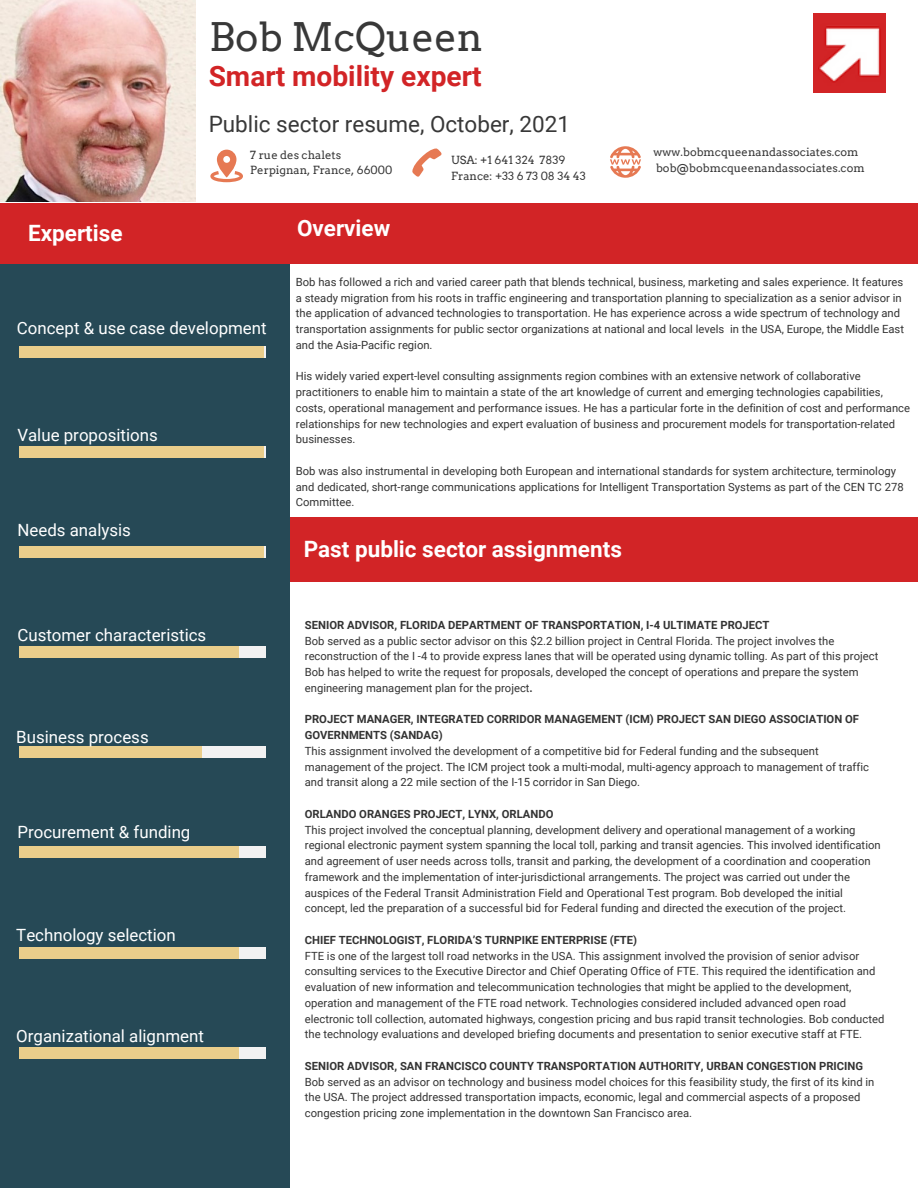
<style>
.page{position:relative;width:918px;height:1188px;background:#fff}
.page>*{position:absolute;margin:0;border:0;box-sizing:border-box;transform-origin:0 0}
.t1{font:39.3px "Arvo";color:#383838}
.t2{font:700 28.2px "Roboto";color:#d22426}
.t3{font:700 22.5px "Roboto";color:#fff}
.t4{font:22.5px "Roboto";color:#383838}
.t5{font:16.8px "Roboto";color:#fff}
.t6{font:11.25px/15.8px "Roboto";color:#333}
.t7{font:700 11.25px/15.8px "Roboto";color:#333}
.t8{font:11.25px/15.8px "Arvo";color:#383838}
.s1{font-weight:700}
</style>
<div class="page">
<div style="left:263px;top:204px;width:655px;height:60px;background:#d22426"></div>
<div style="left:280px;top:518px;width:638px;height:64px;background:#d22426"></div>
<div style="left:0;top:210px;width:289px;height:978px;background:#264956"></div>
<div style="left:0;top:204px;width:299px;height:60px;background:#d22426"></div>
<svg style="left:210px;top:150px;width:33px;height:32px"></svg>
<svg style="left:412px;top:148px;width:30px;height:29px"></svg>
<svg style="left:610px;top:146px;width:31px;height:32px"></svg>
<div style="left:19px;top:346px;width:247px;height:12px;background:#eace8b"></div>
<div style="left:19px;top:447px;width:247px;height:11px;background:#eace8b"></div>
<div style="left:19px;top:547px;width:247px;height:11px;background:#eace8b"></div>
<div style="left:19px;top:647px;width:221px;height:11px;background:#eace8b"></div>
<div style="left:19px;top:747px;width:184px;height:11px;background:#eace8b"></div>
<div style="left:19px;top:847px;width:221px;height:11px;background:#eace8b"></div>
<div style="left:19px;top:947px;width:221px;height:11px;background:#eace8b"></div>
<div style="left:19px;top:1047px;width:221px;height:11px;background:#eace8b"></div>
<svg style="left:264px;top:346px;width:2px;height:12px"></svg>
<svg style="left:264px;top:447px;width:2px;height:11px"></svg>
<svg style="left:264px;top:547px;width:2px;height:11px"></svg>
<div style="left:240px;top:647px;width:26px;height:11px;background:#f2f2f2"></div>
<div style="left:203px;top:747px;width:63px;height:11px;background:#f2f2f2"></div>
<div style="left:240px;top:847px;width:26px;height:11px;background:#f2f2f2"></div>
<div style="left:240px;top:947px;width:26px;height:11px;background:#f2f2f2"></div>
<div style="left:240px;top:1047px;width:26px;height:11px;background:#f2f2f2"></div>
<img style="left:0;top:0;width:196px;height:201px">
<img style="left:813px;top:14px;width:72px;height:78px">
<h1 class="t1" style="left:209px;top:13px;width:275px">Bob McQueen</h1>
<h2 class="t2" style="left:209px;top:56px;width:274px">Smart mobility expert</h2>
<h3 class="t3" style="left:28px;top:217px;width:96px">Expertise</h3>
<h3 class="t4" style="left:209px;top:108px;width:363px">Public sector resume, October, 2021</h3>
<p class="t8" style="left:250px;top:147px;width:144px">7 rue des chalets<br>Perpignan, France, 66000</p>
<p class="t8" style="left:451px;top:152px;width:136px">USA: +1 641 324 7839<br>France: +33 6 73 08 34 43</p>
<h3 class="t3" style="left:297px;top:212px;width:95px">Overview</h3>
<p class="t8" style="left:654px;top:144px;width:206px">www.bobmcqueenandassociates.com</p>
<p class="t8" style="left:656px;top:160px;width:210px">bob@bobmcqueenandassociates.com</p>
<h3 class="t5" style="left:17px;top:316px;width:251px">Concept &amp; use case development</h3>
<h3 class="t5" style="left:17px;top:423px;width:142px">Value propositions</h3>
<h3 class="t5" style="left:17px;top:518px;width:115px">Needs analysis</h3>
<h3 class="t5" style="left:17px;top:624px;width:190px">Customer characteristics</h3>
<h3 class="t5" style="left:16px;top:725px;width:134px">Business process</h3>
<h3 class="t5" style="left:17px;top:820px;width:175px">Procurement &amp; funding</h3>
<h3 class="t5" style="left:16px;top:923px;width:161px">Technology selection</h3>
<h3 class="t5" style="left:16px;top:1024px;width:189px">Organizational alignment</h3>
<p class="t6" style="left:296px;top:273px;width:610px">Bob has followed a rich and varied career path that blends technical, business, marketing and sales experience. It features a steady migration from his roots in traffic engineering and transportation planning to specialization as a senior advisor in the application of advanced technologies to transportation. He has experience across a wide spectrum of technology and transportation assignments for public sector organizations at national and local levels in the USA, Europe, the Middle East and the Asia-Pacific region.</p>
<p class="t6" style="left:296px;top:368px;width:616px">His widely varied expert-level consulting assignments region combines with an extensive network of collaborative practitioners to enable him to maintain a state of the art knowledge of current and emerging technologies capabilities, costs, operational management and performance issues. He has a particular forte in the definition of cost and performance relationships for new technologies and expert evaluation of business and procurement models for transportation-related businesses.</p>
<p class="t6" style="left:296px;top:462px;width:609px">Bob was also instrumental in developing both European and international standards for system architecture, terminology and dedicated, short-range communications applications for Intelligent Transportation Systems as part of the CEN TC 278<br>Committee.</p>
<h3 class="t3" style="left:304px;top:533px;width:320px">Past public sector assignments</h3>
<p class="t7" style="left:305px;top:617px;width:466px">SENIOR ADVISOR, FLORIDA DEPARTMENT OF TRANSPORTATION, I-4 ULTIMATE PROJECT</p>
<p class="t6" style="left:305px;top:632px;width:575px">Bob served as a public sector advisor on this $2.2 billion project in Central Florida. The project involves the reconstruction of the I -4 to provide express lanes that will be operated using dynamic tolling. As part of this project Bob has helped to write the request for proposals, developed the concept of operations and prepare the system engineering management plan for the project<span class="s1">.</span></p>
<p class="t7" style="left:305px;top:711px;width:556px">PROJECT MANAGER, INTEGRATED CORRIDOR MANAGEMENT (ICM) PROJECT SAN DIEGO ASSOCIATION OF<br>GOVERNMENTS (SANDAG)</p>
<p class="t6" style="left:305px;top:743px;width:566px">This assignment involved the development of a competitive bid for Federal funding and the subsequent management of the project. The ICM project took a multi-modal, multi-agency approach to management of traffic and transit along a 22 mile section of the I-15 corridor in San Diego.</p>
<p class="t7" style="left:305px;top:806px;width:250px">ORLANDO ORANGES PROJECT, LYNX, ORLANDO</p>
<p class="t6" style="left:305px;top:821px;width:577px">This project involved the conceptual planning, development delivery and operational management of a working regional electronic payment system spanning the local toll, parking and transit agencies. This involved identification and agreement of user needs across tolls, transit and parking, the development of a coordination and cooperation framework and the implementation of inter-jurisdictional arrangements. The project was carried out under the auspices of the Federal Transit Administration Field and Operational Test program. Bob developed the initial concept, led the preparation of a successful bid for Federal funding and directed the execution of the project.</p>
<p class="t7" style="left:305px;top:932px;width:334px">CHIEF TECHNOLOGIST, FLORIDA’S TURNPIKE ENTERPRISE (FTE)</p>
<p class="t6" style="left:305px;top:947px;width:581px">FTE is one of the largest toll road networks in the USA. This assignment involved the provision of senior advisor consulting services to the Executive Director and Chief Operating Office of FTE. This required the identification and evaluation of new information and telecommunication technologies that might be applied to the development, operation and management of the FTE road network. Technologies considered included advanced open road electronic toll collection, automated highways, congestion pricing and bus rapid transit technologies. Bob conducted the technology evaluations and developed briefing documents and presentation to senior executive staff at FTE.</p>
<p class="t7" style="left:305px;top:1058px;width:560px">SENIOR ADVISOR, SAN FRANCISCO COUNTY TRANSPORTATION AUTHORITY, URBAN CONGESTION PRICING</p>
<p class="t6" style="left:305px;top:1073px;width:571px">Bob served as an advisor on technology and business model choices for this feasibility study, the first of its kind in the USA. The project addressed transportation impacts, economic, legal and commercial aspects of a proposed congestion pricing zone implementation in the downtown San Francisco area.</p>
</div>
